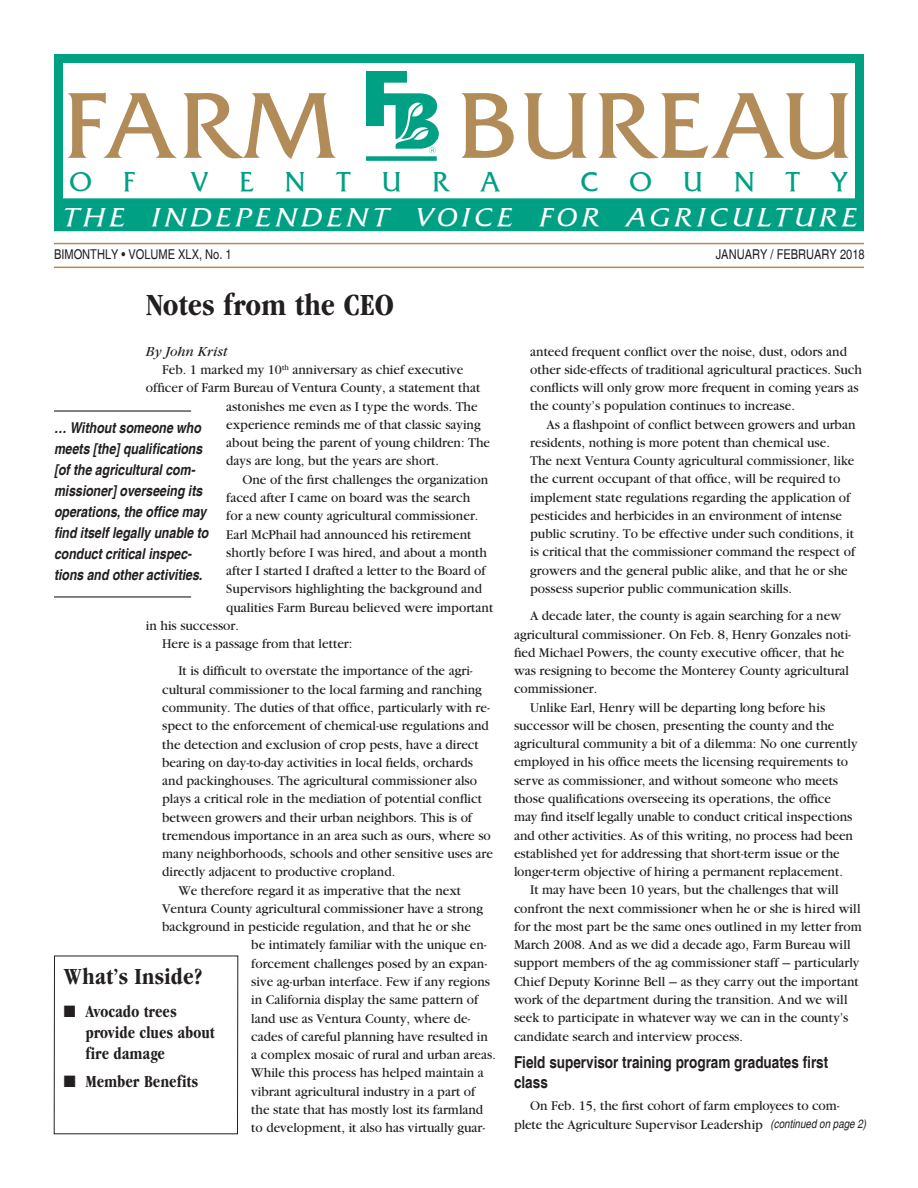
<style>
.page{position:relative;width:918px;height:1188px;background:#fff}
.page>*{position:absolute;margin:0;border:0;box-sizing:border-box;transform-origin:0 0}
.LOGO_TYPE{font:93px "Friz Quadrata TT";letter-spacing:.01em;color:#b18b58;scale:1.05 1}
.Headline{font:30px "Garamond Condensed Bold DTC";color:#231f20}
.LOGO_SUBHEAD{font:27px "Friz Quadrata TT";color:#00a084}
.LOGO_SUB_ITAL{font:25.5px "Friz Quadrata TT Italic";letter-spacing:.135em;color:#fff;scale:1.16 1}
.headline_small{font:22.5px "Garamond Condensed Bold DTC";color:#231f20}
.subhead_bold_11_pt{font:700 condensed 16.5px/19.8px "Helvetica";color:#231f20}
.TOC_Indent{font:16.5px/21px "Garamond Condensed Bold DTC";color:#231f20;scale:.94 1}
.TOC_Indent-2{font:16.5px "Garamond Condensed Bold DTC";color:#231f20;scale:.95 1}
.pull_quote{font:italic 700 condensed 15px/21px "Helvetica";color:#231f20}
.dateline{font:condensed 13.5px "Helvetica";color:#231f20}
.byline_9_pt{font:13.5px "Garamond Book Italic DTC";color:#231f20;scale:.96 1}
.body_text_8_5{font:13.05px/18.3px "Garamond Book DTC";color:#231f20;scale:.96 1}
.continued_tag{font:italic condensed 12px "Helvetica";color:#231f20}
</style>
<div class="page">
<div style="left:54px;top:956px;width:184px;height:178px;border:1px solid #231f20"></div>
<div style="left:54px;top:54px;width:810px;height:177px;background:#fff;border:9px solid #00a084"></div>
<img style="left:366px;top:71px;width:72px;height:89px">
<div style="left:54px;top:198px;width:810px;height:30px;background:#00a084;border:2px solid #00a084"></div>
<hr style="left:54px;top:243px;width:810px;height:1px;background:#b18b58">
<hr style="left:54px;top:267px;width:810px;height:1px;background:#b18b58">
<hr style="left:54px;top:410px;width:137px;height:2px;background:#231f20">
<hr style="left:54px;top:596px;width:137px;height:2px;background:#231f20">
<p class="LOGO_TYPE" style="left:62px;top:68px;width:264px">FARM</p>
<p class="LOGO_TYPE" style="left:456px;top:68px;width:380px">BUREAU</p>
<p class="LOGO_SUBHEAD" style="left:69px;top:165px;width:68px">O F</p>
<p class="LOGO_SUBHEAD" style="left:191px;top:165px;width:311px">V E N T U R A</p>
<p class="LOGO_SUBHEAD" style="left:581px;top:165px;width:269px">C O U N T Y</p>
<p class="LOGO_SUB_ITAL" style="left:62px;top:202px;width:687px">THE INDEPENDENT VOICE FOR AGRICULTURE</p>
<p class="dateline" style="left:54px;top:247px;width:179px">BIMONTHLY • VOLUME XLX, No. 1</p>
<p class="Headline" style="left:146px;top:288px;width:249px">Notes from the CEO</p>
<p class="dateline" style="left:716px;top:247px;width:150px">JANUARY / FEBRUARY 2018</p>
<p class="byline_9_pt" style="left:146px;top:344px;width:86px">By John Krist</p>
<p class="body_text_8_5" style="left:162px;top:361px;width:315px">Feb. 1 marked my 10<sup>th</sup> anniversary as chief executive</p>
<p class="body_text_8_5" style="left:146px;top:379px;width:350px">officer of Farm Bureau of Ventura County, a statement that</p>
<p class="body_text_8_5" style="left:226px;top:397px;width:264px">astonishes me even as I type the words. The</p>
<p class="body_text_8_5" style="left:226px;top:416px;width:267px">experience reminds me of that classic saying</p>
<p class="body_text_8_5" style="left:226px;top:434px;width:276px">about being the parent of young children: The</p>
<p class="body_text_8_5" style="left:226px;top:452px;width:223px">days are long, but the years are short.</p>
<p class="body_text_8_5" style="left:242px;top:470px;width:258px">One of the first challenges the organization</p>
<p class="body_text_8_5" style="left:226px;top:489px;width:256px">faced after I came on board was the search</p>
<p class="body_text_8_5" style="left:226px;top:507px;width:264px">for a new county agricultural commissioner.</p>
<p class="body_text_8_5" style="left:226px;top:525px;width:257px">Earl McPhail had announced his retirement</p>
<p class="body_text_8_5" style="left:226px;top:543px;width:273px">shortly before I was hired, and about a month</p>
<p class="body_text_8_5" style="left:226px;top:562px;width:272px">after I started I drafted a letter to the Board of</p>
<p class="body_text_8_5" style="left:226px;top:580px;width:268px">Supervisors highlighting the background and</p>
<p class="body_text_8_5" style="left:226px;top:598px;width:280px">qualities Farm Bureau believed were important</p>
<p class="body_text_8_5" style="left:146px;top:617px;width:98px">in his successor.</p>
<p class="body_text_8_5" style="left:162px;top:635px;width:200px">Here is a passage from that letter:</p>
<p class="body_text_8_5" style="left:162px;top:662px;width:346px;text-indent:16px">It is difficult to overstate the importance of the agri&shy;cultural commissioner to the local farming and ranching community. The duties of that office, particularly with re&shy;spect to the enforcement of chemical-use regulations and the detection and exclusion of crop pests, have a direct bearing on day-to-day activities in local fields, orchards and packinghouses. The agricultural commissioner also plays a critical role in the mediation of potential conflict between growers and their urban neighbors. This is of tremendous importance in an area such as ours, where so many neighborhoods, schools and other sensitive uses are directly adjacent to productive cropland.</p>
<p class="body_text_8_5" style="left:178px;top:881px;width:296px">We therefore regard it as imperative that the next</p>
<p class="body_text_8_5" style="left:162px;top:900px;width:336px">Ventura County agricultural commissioner have a strong</p>
<p class="body_text_8_5" style="left:162px;top:918px;width:323px">background in pesticide regulation, and that he or she</p>
<p class="body_text_8_5" style="left:251px;top:936px;width:247px">be intimately familiar with the unique en-</p>
<p class="body_text_8_5" style="left:251px;top:954px;width:247px">forcement challenges posed by an expan-</p>
<p class="body_text_8_5" style="left:251px;top:973px;width:250px">sive ag-urban interface. Few if any regions</p>
<p class="body_text_8_5" style="left:251px;top:991px;width:238px">in California display the same pattern of</p>
<p class="body_text_8_5" style="left:251px;top:1009px;width:230px">land use as Ventura County, where de-</p>
<p class="body_text_8_5" style="left:251px;top:1028px;width:248px">cades of careful planning have resulted in</p>
<p class="body_text_8_5" style="left:251px;top:1046px;width:256px">a complex mosaic of rural and urban areas.</p>
<p class="body_text_8_5" style="left:251px;top:1064px;width:244px">While this process has helped maintain a</p>
<p class="body_text_8_5" style="left:251px;top:1082px;width:235px">vibrant agricultural industry in a part of</p>
<p class="body_text_8_5" style="left:251px;top:1101px;width:243px">the state that has mostly lost its farmland</p>
<p class="body_text_8_5" style="left:251px;top:1119px;width:245px">to development, it also has virtually guar-</p>
<p class="pull_quote" style="left:54px;top:418px;width:156px">… Without someone who meets [the] qualifications [of the agricultural com&shy;missioner] overseeing its operations, the office may find itself legally unable to conduct critical inspec&shy;tions and other activities.</p>
<p class="headline_small" style="left:64px;top:964px;width:140px">What’s Inside?</p>
<p class="TOC_Indent" style="left:85px;top:1002px;width:139px;text-indent:-22px">■ Avocado trees provide clues about fire damage</p>
<p class="TOC_Indent-2" style="left:64px;top:1072px;width:143px">■ Member Benefits</p>
<p class="body_text_8_5" style="left:530px;top:342px;width:347px">anteed frequent conflict over the noise, dust, odors and other side-effects of traditional agricultural practices. Such conflicts will only grow more frequent in coming years as the county’s population continues to increase.</p>
<p class="body_text_8_5" style="left:530px;top:415px;width:340px;text-indent:16px">As a flashpoint of conflict between growers and urban residents, nothing is more potent than chemical use.<br>The next Ventura County agricultural commissioner, like the current occupant of that office, will be required to implement state regulations regarding the application of pesticides and herbicides in an environment of intense public scrutiny. To be effective under such conditions, it is critical that the commissioner command the respect of growers and the general public alike, and that he or she possess superior public communication skills.</p>
<p class="body_text_8_5" style="left:514px;top:607px;width:353px;text-indent:16px">A decade later, the county is again searching for a new agricultural commissioner. On Feb. 8, Henry Gonzales noti&shy;fied Michael Powers, the county executive officer, that he was resigning to become the Monterey County agricultural commissioner.</p>
<p class="body_text_8_5" style="left:514px;top:698px;width:359px;text-indent:16px">Unlike Earl, Henry will be departing long before his successor will be chosen, presenting the county and the agricultural community a bit of a dilemma: No one currently employed in his office meets the licensing requirements to serve as commissioner, and without someone who meets those qualifications overseeing its operations, the office may find itself legally unable to conduct critical inspections and other activities. As of this writing, no process had been established yet for addressing that short-term issue or the longer-term objective of hiring a permanent replacement.</p>
<p class="body_text_8_5" style="left:514px;top:881px;width:364px;text-indent:16px">It may have been 10 years, but the challenges that will confront the next commissioner when he or she is hired will for the most part be the same ones outlined in my letter from March 2008. And as we did a decade ago, Farm Bureau will support members of the ag commissioner staff — particularly Chief Deputy Korinne Bell — as they carry out the important work of the department during the transition. And we will seek to participate in whatever way we can in the county’s candidate search and interview process.</p>
<p class="subhead_bold_11_pt" style="left:514px;top:1052px;width:316px">Field supervisor training program graduates first class</p>
<p class="body_text_8_5" style="left:514px;top:1097px;width:341px;text-indent:16px">On Feb. 15, the first cohort of farm employees to com&shy;plete the Agriculture Supervisor Leadership</p>
<p class="continued_tag" style="left:771px;top:1116px;width:97px">(continued on page 2)</p>
</div>
